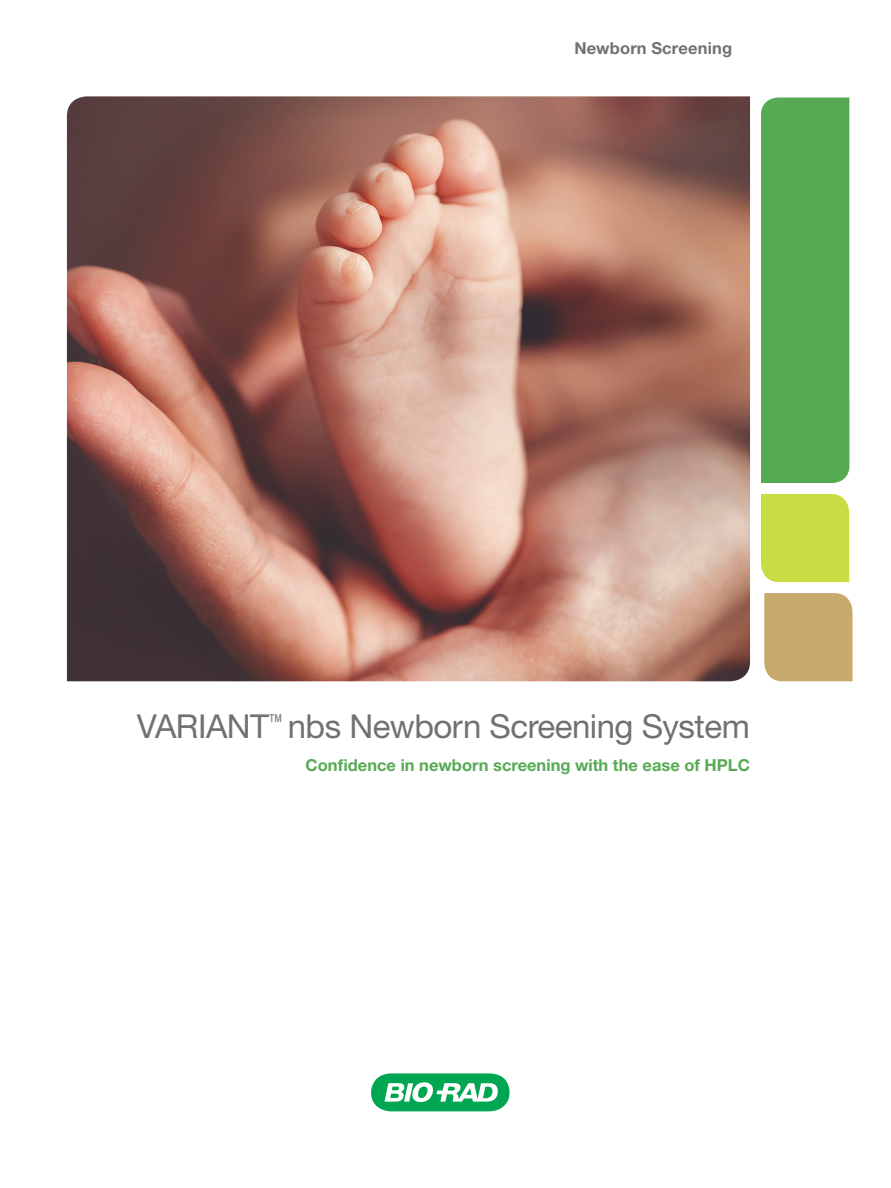
<style>
.page{position:relative;width:891px;height:1188px;background:#fff}
.page>*{position:absolute;margin:0;border:0;box-sizing:border-box;transform-origin:0 0}
.t1{font:33px "Helvetica Neue LT Pro";letter-spacing:-.015em;color:#717073}
.t2{font:700 16.5px "Helvetica Neue LT Pro";color:#57aa54}
.t3{font:700 16.5px "Helvetica Neue LT Pro";letter-spacing:.01em;color:#717073}
</style>
<div class="page">
<svg style="left:371px;top:1073px;width:139px;height:38px"></svg>
<img style="left:67px;top:96px;width:683px;height:585px">
<div style="left:761px;top:494px;width:88px;height:88px;background:#cadc44"></div>
<div style="left:761px;top:97px;width:88px;height:386px;background:#57aa54"></div>
<div style="left:764px;top:593px;width:89px;height:88px;background:#c7aa6b"></div>
<p class="t3" style="left:574px;top:38px;width:159px">Newborn Screening</p>
<h1 class="t1" style="left:137px;top:705px;width:615px">VARIANT<sup>™</sup> nbs Newborn Screening System</h1>
<p class="t2" style="left:306px;top:755px;width:446px">Confidence in newborn screening with the ease of HPLC</p>
</div>
